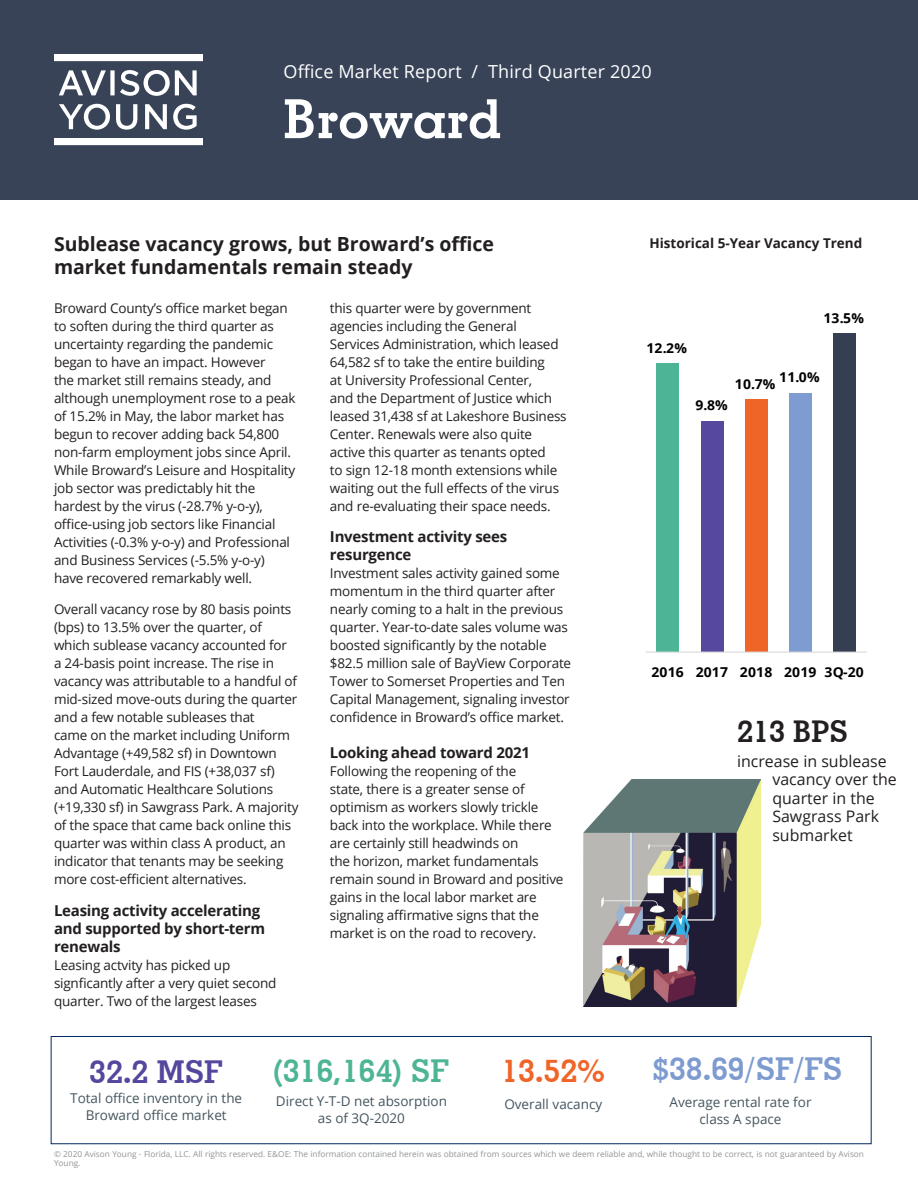
<style>
.page{position:relative;width:918px;height:1188px;background:#fff}
.page>*{position:absolute;margin:0;border:0;box-sizing:border-box;transform-origin:0 0}
.Title_36pt{font:700 54px "Geometric Slab 703 BT";letter-spacing:.01em;color:#fff}
.Orange_21pt_Center{font:700 31.5px "Geometric Slab 703 BT";color:#7e9bd0}
.Red_21pt_Center{font:700 31.5px "Geometric Slab 703 BT";color:#4db595}
.Blue_21pt_Center{font:700 31.5px "Geometric Slab 703 BT";color:#54479d}
.Green_21pt_Center{font:700 31.5px "Geometric Slab 703 BT";color:#f06427}
.t1{font:700 30px "Geometric Slab 703 BT";color:#231f20}
.t2{font:700 19.5px/23.4px "Open Sans";color:#231f20}
.Title_36pt-2{font:18px "Open Sans";letter-spacing:.01em;color:#fff}
.t3{font:15.9px/18.6px "Open Sans";color:#231f20}
.Body_9pt{font:700 15px/18px "Open Sans";letter-spacing:-.015em;color:#231f20}
.t4{font:700 13.65px "Open Sans";letter-spacing:.01em;color:#000}
.Body_9pt-2{font:13.5px/18px "Open Sans";letter-spacing:-.015em;color:#231f20}
._8pt_Center{font:13.5px/16.5px "Open Sans";color:#45555f;text-align:center}
.Paragraph_Header_12p{font:700 13.5px "Open Sans";color:#231f20}
.t5{font:8.25px/9.9px "Open Sans";color:#939598}
</style>
<div class="page">
<img style="left:583px;top:780px;width:177px;height:226px">
<div style="left:51px;top:1036px;width:821px;height:108px;background:#fff;border:1px solid #032960"></div>
<div style="left:0;top:0;width:918px;height:199px;background:#384358"></div>
<svg style="left:59px;top:104px;width:51px;height:26px"></svg>
<svg style="left:54px;top:54px;width:148px;height:7px"></svg>
<svg style="left:54px;top:138px;width:148px;height:7px"></svg>
<svg style="left:59px;top:70px;width:138px;height:26px"></svg>
<svg style="left:116px;top:104px;width:21px;height:26px"></svg>
<svg style="left:145px;top:104px;width:22px;height:25px"></svg>
<svg style="left:173px;top:104px;width:24px;height:26px"></svg>
<div style="left:701px;top:421px;width:22px;height:231px;background:#55489d"></div>
<div style="left:745px;top:399px;width:22px;height:253px;background:#ef6528"></div>
<div style="left:789px;top:393px;width:22px;height:259px;background:#7e9cd1"></div>
<div style="left:834px;top:334px;width:22px;height:318px;background:#353f52"></div>
<div style="left:657px;top:363px;width:22px;height:289px;background:#4db595"></div>
<hr style="left:646px;top:652px;width:221px;height:1px;background:#d9d9d9">
<p class="Title_36pt-2" style="left:284px;top:59px;width:370px">Office Market Report / Third Quarter 2020</p>
<p class="Title_36pt" style="left:284px;top:86px;width:219px">Broward</p>
<p class="t2" style="left:54px;top:231px;width:442px">Sublease vacancy grows, but Broward’s office market fundamentals remain steady</p>
<p class="Body_9pt-2" style="left:54px;top:298px;width:243px">Broward County’s office market began to soften during the third quarter as uncertainty regarding the pandemic began to have an impact. However<br>the market still remains steady, and although unemployment rose to a peak of 15.2% in May, the labor market has begun to recover adding back 54,800 non-farm employment jobs since April.<br>While Broward’s Leisure and Hospitality job sector was predictably hit the hardest by the virus (-28.7% y-o-y), office-using job sectors like Financial Activities (-0.3% y-o-y) and Professional and Business Services (-5.5% y-o-y) have recovered remarkably well.</p>
<p class="Body_9pt-2" style="left:54px;top:600px;width:246px">Overall vacancy rose by 80 basis points (bps) to 13.5% over the quarter, of which sublease vacancy accounted for<br>a 24-basis point increase. The rise in vacancy was attributable to a handful of mid-sized move-outs during the quarter and a few notable subleases that<br>came on the market including Uniform Advantage (+49,582 sf) in Downtown Fort Lauderdale, and FIS (+38,037 sf) and Automatic Healthcare Solutions (+19,330 sf) in Sawgrass Park. A majority of the space that came back online this quarter was within class A product, an indicator that tenants may be seeking more cost-efficient alternatives.</p>
<p class="Body_9pt" style="left:54px;top:901px;width:213px">Leasing activity accelerating and supported by short-term renewals</p>
<p class="Body_9pt-2" style="left:54px;top:955px;width:224px">Leasing actvity has picked up signficantly after a very quiet second quarter. Two of the largest leases</p>
<p class="Body_9pt-2" style="left:330px;top:298px;width:238px">this quarter were by government agencies including the General Services Administration, which leased 64,582 sf to take the entire building<br>at University Professional Center,<br>and the Department of Justice which leased 31,438 sf at Lakeshore Business Center. Renewals were also quite active this quarter as tenants opted<br>to sign 12-18 month extensions while waiting out the full effects of the virus and re-evaluating their space needs.</p>
<p class="Body_9pt" style="left:330px;top:527px;width:179px">Investment activity sees resurgence</p>
<p class="Body_9pt-2" style="left:330px;top:564px;width:243px">Investment sales activity gained some momentum in the third quarter after nearly coming to a halt in the previous quarter. Year-to-date sales volume was boosted significantly by the notable $82.5 million sale of BayView Corporate Tower to Somerset Properties and Ten Capital Management, signaling investor confidence in Broward’s office market.</p>
<p class="Body_9pt" style="left:330px;top:743px;width:202px">Looking ahead toward 2021</p>
<p class="Body_9pt-2" style="left:330px;top:762px;width:235px">Following the reopening of the<br>state, there is a greater sense of optimism as workers slowly trickle back into the workplace. While there are certainly still headwinds on<br>the horizon, market fundamentals remain sound in Broward and positive gains in the local labor market are signaling affirmative signs that the market is on the road to recovery.</p>
<p class="Paragraph_Header_12p" style="left:649px;top:234px;width:214px">Historical 5-Year Vacancy Trend</p>
<p class="t4" style="left:646px;top:338px;width:42px">12.2%</p>
<p class="t4" style="left:823px;top:308px;width:42px">13.5%</p>
<p class="t4" style="left:695px;top:396px;width:34px">9.8%</p>
<p class="t4" style="left:779px;top:367px;width:42px">11.0%</p>
<p class="t4" style="left:735px;top:375px;width:42px">10.7%</p>
<p class="t4" style="left:651px;top:662px;width:214px">2016 2017 2018 2019 3Q-20</p>
<p class="t1" style="left:737px;top:713px;width:112px">213 BPS</p>
<p class="t3" style="left:772px;top:751px;width:126px;text-indent:-35px">increase in sublease vacancy over the quarter in the<br>Sawgrass Park submarket</p>
<p class="Orange_21pt_Center" style="left:652px;top:1050px;width:192px">$38.69/SF/FS</p>
<p class="_8pt_Center" style="left:669px;top:1094px;width:144px">Average rental rate for class A space</p>
<p class="Red_21pt_Center" style="left:273px;top:1052px;width:178px">(316,164) SF</p>
<p class="_8pt_Center" style="left:276px;top:1093px;width:173px">Direct Y-T-D net absorption</p>
<p class="_8pt_Center" style="left:318px;top:1109px;width:89px">as of 3Q-2020</p>
<p class="t5" style="left:54px;top:1148px;width:812px">© 2020 Avison Young - Florida, LLC. All rights reserved. E&amp;OE: The information contained herein was obtained from sources which we deem reliable and, while thought to be correct, is not guaranteed by Avison<br>Young.</p>
<p class="Green_21pt_Center" style="left:501px;top:1052px;width:105px">13.52%</p>
<p class="_8pt_Center" style="left:504px;top:1096px;width:99px">Overall vacancy</p>
<p class="Blue_21pt_Center" style="left:89px;top:1053px;width:135px">32.2 MSF</p>
<p class="_8pt_Center" style="left:70px;top:1090px;width:173px">Total office inventory in the</p>
<p class="_8pt_Center" style="left:86px;top:1106px;width:142px">Broward office market</p>
</div>
